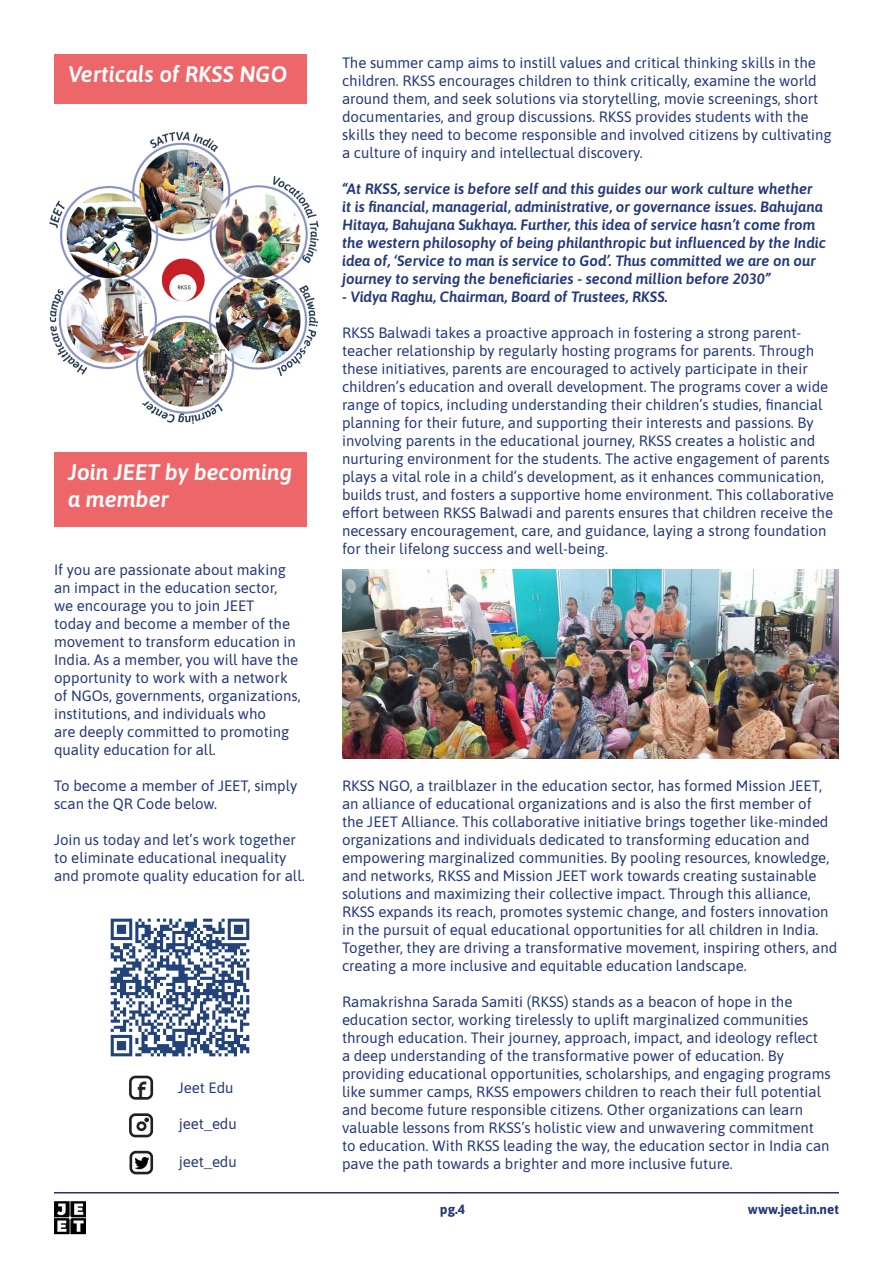
<style>
.page{position:relative;width:893px;height:1263px;background:#fff}
.page>*{position:absolute;margin:0;border:0;box-sizing:border-box;transform-origin:0 0}
.t1{font:italic 22.5px/27px "Asap";color:#fff}
.t2{font:21.15px "Righteous";color:#231f20}
.t3{font:15px/18px "Asap";color:#24397b}
.t4{font:italic 15px/18px "Asap";color:#24397b}
.t5{font:13.5px "Asap";color:#24397b}
</style>
<div class="page">
<img style="left:54px;top:1201px;width:32px;height:34px">
<img style="left:342px;top:569px;width:497px;height:189px">
<hr style="left:54px;top:1192px;width:785px;height:1px;background:#292f73">
<div style="left:54px;top:452px;width:252px;height:75px;background:#ed6669"></div>
<div style="left:54px;top:54px;width:252px;height:50px;background:#ed6669"></div>
<div style="left:129px;top:1076px;width:24px;height:24px;border:3px solid #231f20;border-radius:5px"></div>
<div style="left:130px;top:1151px;width:23px;height:23px;border:3px solid #231f20;border-radius:5px"></div>
<div style="left:129px;top:1113px;width:24px;height:24px;border:3px solid #231f20;border-radius:5px"></div>
<div style="left:136px;top:1121px;width:10px;height:10px;border:3px solid #231f20;border-radius:50%"></div>
<svg style="left:144px;top:1117px;width:5px;height:5px"></svg>
<svg style="left:135px;top:1156px;width:13px;height:13px"></svg>
<img style="left:110px;top:918px;width:140px;height:139px">
<img style="left:49px;top:131px;width:270px;height:293px">
<p class="t1" style="left:68px;top:60px;width:221px">Verticals of RKSS NGO</p>
<p class="t1" style="left:68px;top:457px;width:226px">Join JEET by becoming a member</p>
<p class="t3" style="left:54px;top:560px;width:248px">If you are passionate about making an impact in the education sector,<br>we encourage you to join JEET<br>today and become a member of the movement to transform education in India. As a member, you will have the opportunity to work with a network of NGOs, governments, organizations, institutions, and individuals who<br>are deeply committed to promoting quality education for all.</p>
<p class="t3" style="left:54px;top:776px;width:245px">To become a member of JEET, simply scan the QR Code below.</p>
<p class="t3" style="left:54px;top:830px;width:252px">Join us today and let’s work together to eliminate educational inequality and promote quality education for all.</p>
<p class="t2" style="left:138px;top:1077px;width:10px">f</p>
<p class="t3" style="left:178px;top:1078px;width:57px">Jeet Edu</p>
<p class="t3" style="left:179px;top:1114px;width:60px">jeet_edu</p>
<p class="t3" style="left:179px;top:1152px;width:60px">jeet_edu</p>
<p class="t3" style="left:342px;top:53px;width:491px">The summer camp aims to instill values and critical thinking skills in the children. RKSS encourages children to think critically, examine the world around them, and seek solutions via storytelling, movie screenings, short documentaries, and group discussions. RKSS provides students with the skills they need to become responsible and involved citizens by cultivating a culture of inquiry and intellectual discovery.</p>
<p class="t4" style="left:342px;top:179px;width:485px">“At RKSS, service is before self and this guides our work culture whether<br>it is financial, managerial, administrative, or governance issues. Bahujana Hitaya, Bahujana Sukhaya. Further, this idea of service hasn’t come from the western philosophy of being philanthropic but influenced by the Indic idea of, ‘Service to man is service to God’. Thus committed we are on our journey to serving the beneficiaries - second million before 2030”</p>
<p class="t4" style="left:342px;top:287px;width:327px">- Vidya Raghu, Chairman, Board of Trustees, RKSS.</p>
<p class="t3" style="left:342px;top:323px;width:493px">RKSS Balwadi takes a proactive approach in fostering a strong parent&shy;teacher relationship by regularly hosting programs for parents. Through these initiatives, parents are encouraged to actively participate in their children’s education and overall development. The programs cover a wide range of topics, including understanding their children’s studies, financial planning for their future, and supporting their interests and passions. By involving parents in the educational journey, RKSS creates a holistic and nurturing environment for the students. The active engagement of parents plays a vital role in a child’s development, as it enhances communication, builds trust, and fosters a supportive home environment. This collaborative effort between RKSS Balwadi and parents ensures that children receive the necessary encouragement, care, and guidance, laying a strong foundation for their lifelong success and well-being.</p>
<p class="t3" style="left:342px;top:776px;width:497px">RKSS NGO, a trailblazer in the education sector, has formed Mission JEET, an alliance of educational organizations and is also the first member of<br>the JEET Alliance. This collaborative initiative brings together like-minded organizations and individuals dedicated to transforming education and empowering marginalized communities. By pooling resources, knowledge, and networks, RKSS and Mission JEET work towards creating sustainable solutions and maximizing their collective impact. Through this alliance, RKSS expands its reach, promotes systemic change, and fosters innovation in the pursuit of equal educational opportunities for all children in India.<br>Together, they are driving a transformative movement, inspiring others, and creating a more inclusive and equitable education landscape.</p>
<p class="t3" style="left:342px;top:992px;width:490px">Ramakrishna Sarada Samiti (RKSS) stands as a beacon of hope in the education sector, working tirelessly to uplift marginalized communities through education. Their journey, approach, impact, and ideology reflect<br>a deep understanding of the transformative power of education. By providing educational opportunities, scholarships, and engaging programs like summer camps, RKSS empowers children to reach their full potential and become future responsible citizens. Other organizations can learn valuable lessons from RKSS’s holistic view and unwavering commitment to education. With RKSS leading the way, the education sector in India can pave the path towards a brighter and more inclusive future.</p>
<p class="t5" style="left:440px;top:1200px;width:27px">pg.4</p>
<p class="t5" style="left:748px;top:1200px;width:93px">www.jeet.in.net</p>
</div>
